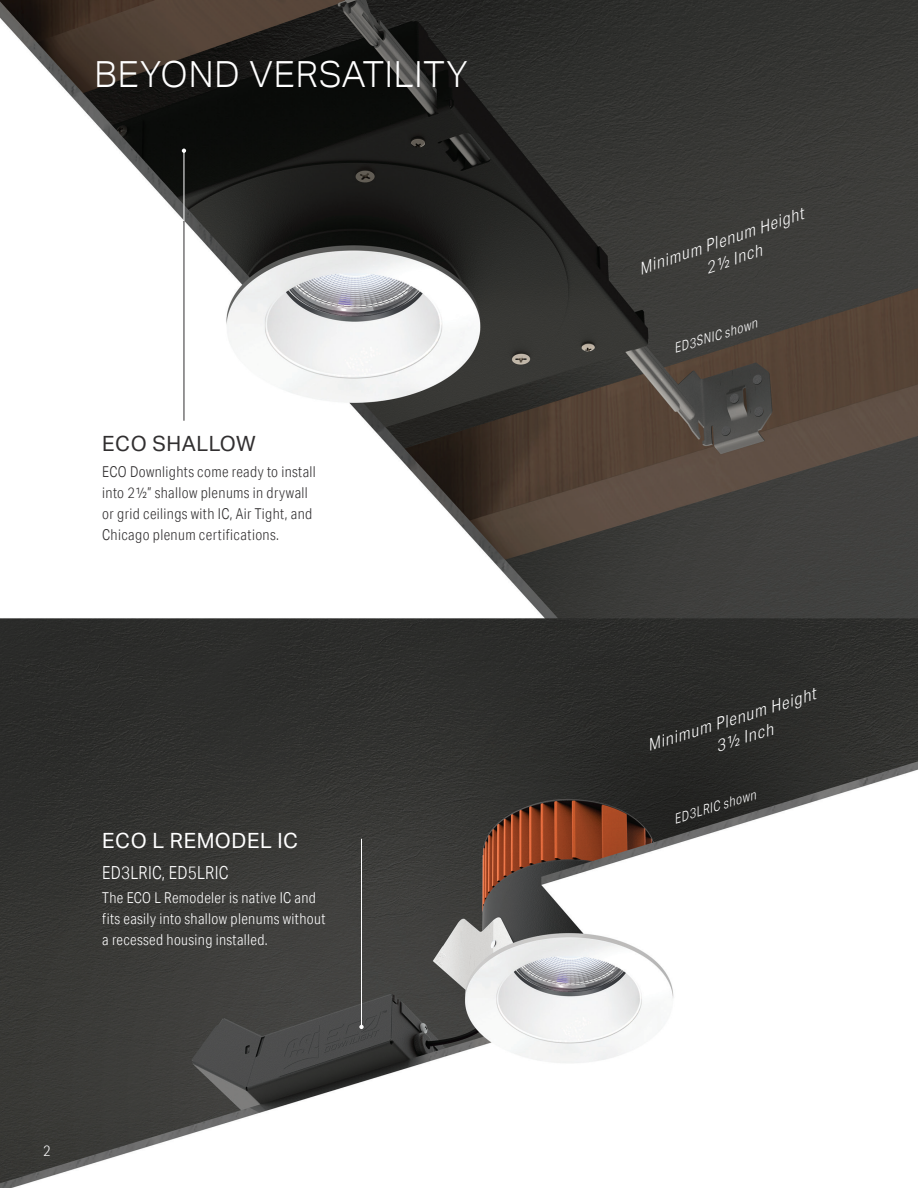
<style>
.page{position:relative;width:918px;height:1188px;background:#fff}
.page>*{position:absolute;margin:0;border:0;box-sizing:border-box;transform-origin:0 0}
.t1{font:300 36px "Aktiv Grotesk";letter-spacing:.025em;color:#fff}
.tb-tiltle{font:21px "Aktiv Grotesk";letter-spacing:.025em;color:#fff}
.tb-tiltle-2{font:21px "Aktiv Grotesk";letter-spacing:.025em;color:#312f30}
.t2{font:300 18px "Aktiv Grotesk Cd";letter-spacing:.015em;color:#fff}
.t3{font:italic 300 16.5px "Aktiv Grotesk Cd";color:#fff;scale:1.1 1}
.t4{font:italic 300 16.5px "Aktiv Grotesk Cd";color:#fff;scale:1.08 1}
.t5{font:300 15px/21px "Aktiv Grotesk Cd";letter-spacing:.025em;color:#312f30}
.t6{font:300 15px/21px "Aktiv Grotesk Cd";letter-spacing:.025em;color:#fff}
.t7{font:italic 300 13.5px "Aktiv Grotesk Cd";color:#fff}
</style>
<div class="page">
<img style="left:0;top:0;width:918px;height:1188px">
<hr style="left:184px;top:221px;width:1px;height:200px;background:#312f30">
<hr style="left:361px;top:839px;width:1px;height:188px;background:#fff">
<hr style="left:184px;top:151px;width:1px;height:70px;background:#fff">
<svg style="left:359px;top:1025px;width:5px;height:4px"></svg>
<svg style="left:182px;top:149px;width:4px;height:4px"></svg>
<p class="t1" style="left:94px;top:54px;width:375px">BEYOND VERSATILITY</p>
<p class="tb-tiltle-2" style="left:102px;top:432px;width:155px">ECO SHALLOW</p>
<p class="t5" style="left:102px;top:461px;width:215px">ECO Downlights come ready to install into 2½” shallow plenums in drywall or grid ceilings with IC, Air Tight, and Chicago plenum certifications.</p>
<p class="tb-tiltle" style="left:102px;top:828px;width:197px">ECO L REMODEL IC</p>
<p class="t2" style="left:102px;top:863px;width:128px">ED3LRIC, ED5LRIC</p>
<p class="t6" style="left:102px;top:887px;width:225px">The ECO L Remodeler is native IC and fits easily into shallow plenums without a recessed housing installed.</p>
<p class="t6" style="left:43px;top:1140px;width:9px">2</p>
<p class="t4" style="left:636px;top:260px;width:162px;rotate:-19deg">Minimum Plenum Height</p>
<p class="t4" style="left:703px;top:259px;width:56px;rotate:-19deg">21/2 Inch</p>
<p class="t7" style="left:672px;top:341px;width:88px;rotate:-17deg">ED3SNIC shown</p>
<p class="t3" style="left:645px;top:736px;width:161px;rotate:-17deg">Minimum Plenum Height</p>
<p class="t3" style="left:713px;top:737px;width:56px;rotate:-17deg">31/2 Inch</p>
<p class="t7" style="left:672px;top:812px;width:87px;rotate:-17deg">ED3LRIC shown</p>
</div>
